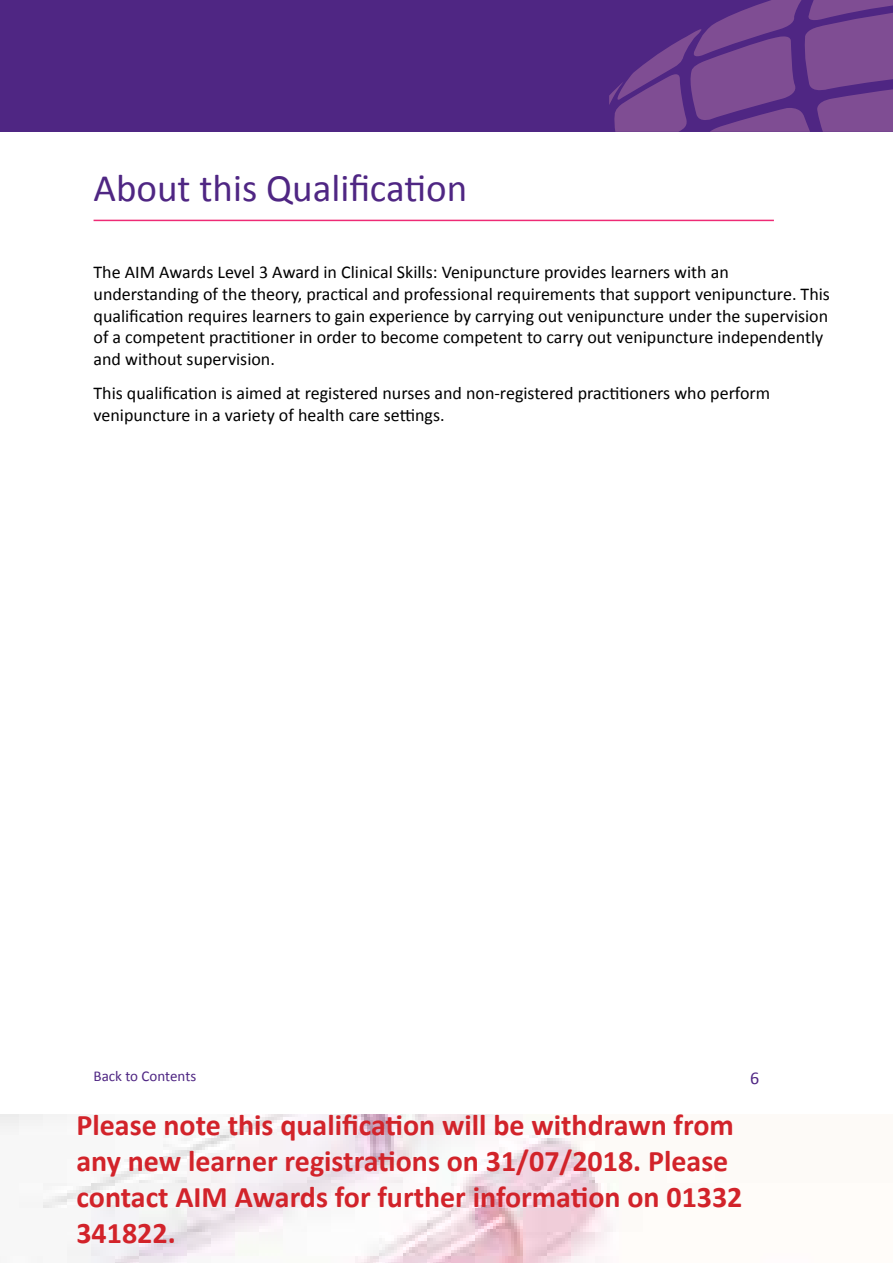
<style>
.page{position:relative;width:893px;height:1263px;background:#fff}
.page>*{position:absolute;margin:0;border:0;box-sizing:border-box;transform-origin:0 0}
.t1{font:39px "Calibri";color:#4f2683}
.t2{font:700 30px/36px "Calibri";color:#d2232a}
.t3{font:18px/21.6px "Calibri";color:#000}
.t4{font:18px "Calibri";color:#4f2683}
.t5{font:15px "Calibri";color:#4f2683}
</style>
<div class="page">
<hr style="left:94px;top:220px;width:680px;height:1px;background:#ee2b75">
<div style="left:0;top:0;width:893px;height:132px;background:#4f2683"></div>
<svg style="left:609px;top:0;width:284px;height:132px"></svg>
<img style="left:0;top:1114px;width:613px;height:149px">
<h1 class="t1" style="left:94px;top:164px;width:375px">About this Qualification</h1>
<p class="t3" style="left:94px;top:262px;width:738px">The AIM Awards Level 3 Award in Clinical Skills: Venipuncture provides learners with an understanding of the theory, practical and professional requirements that support venipuncture. This qualification requires learners to gain experience by carrying out venipuncture under the supervision of a competent practitioner in order to become competent to carry out venipuncture independently and without supervision.</p>
<p class="t3" style="left:94px;top:382px;width:678px">This qualification is aimed at registered nurses and non-registered practitioners who perform venipuncture in a variety of health care settings.</p>
<p class="t5" style="left:94px;top:1067px;width:104px">Back to Contents</p>
<p class="t4" style="left:750px;top:1066px;width:11px">6</p>
<h2 class="t2" style="left:76px;top:1106px;width:667px">Please note this qualification will be withdrawn from any new learner registrations on 31/07/2018. Please contact AIM Awards for further information on 01332<br>341822.</h2>
</div>
